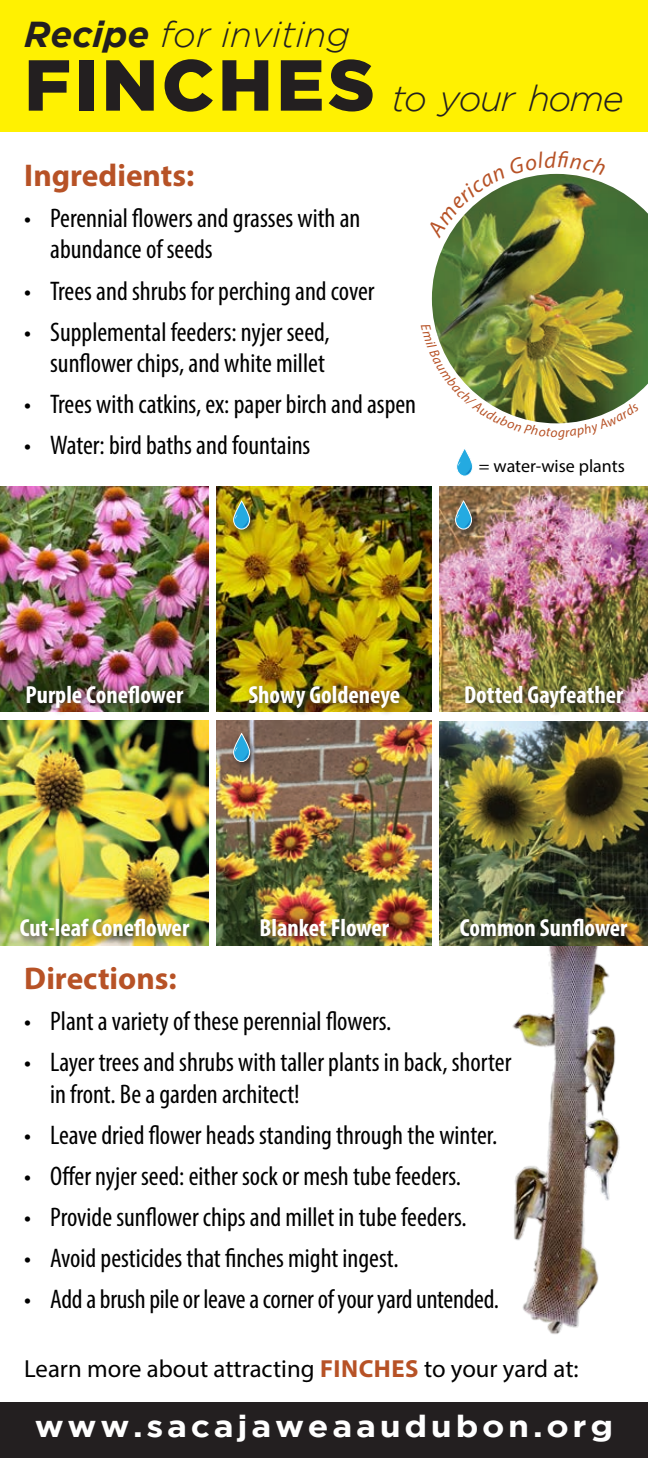
<style>
.page{position:relative;width:648px;height:1458px;background:#fff}
.page>*{position:absolute;margin:0;border:0;box-sizing:border-box;transform-origin:0 0}
.t1{font:italic 300 36px "Gotham";color:#231f20}
.t2{font:italic 300 36px "Gotham";letter-spacing:-.04em;color:#231f20}
.subhead{font:700 31.5px "Myriad Pro";color:#b75226}
.t3{font:700 30.38px "Gotham";letter-spacing:.11em;color:#fff;scale:1.11 1}
.t4{font:condensed 27px/31.1px "Myriad Pro";color:#000}
.flower_name{font:700 condensed 24.75px "Myriad Pro";color:#fff}
.text{font:24.75px "Myriad Pro";color:#000}
.text-2{font:18px "Myriad Pro";color:#000}
.s1{font-weight:700}
.s2{font-weight:900;font-style:normal;font-size:72px}
.s3{font-weight:700;color:#b75226}
</style>
<div class="page">
<img style="left:432px;top:184px;width:216px;height:208px">
<img style="left:216px;top:721px;width:216px;height:225px">
<img style="left:440px;top:721px;width:208px;height:225px">
<img style="left:0;top:721px;width:209px;height:225px">
<img style="left:440px;top:487px;width:208px;height:225px">
<img style="left:0;top:487px;width:209px;height:225px">
<img style="left:216px;top:487px;width:216px;height:225px">
<img style="left:512px;top:947px;width:108px;height:387px">
<div style="left:24px;top:682px;width:170px;height:35px;background:#231f20;opacity:.75"></div>
<div style="left:246px;top:682px;width:164px;height:35px;background:#231f20;opacity:.75"></div>
<div style="left:462px;top:682px;width:171px;height:35px;background:#231f20;opacity:.75"></div>
<div style="left:17px;top:916px;width:182px;height:30px;background:#231f20;opacity:.75"></div>
<div style="left:258px;top:916px;width:141px;height:30px;background:#231f20;opacity:.75"></div>
<div style="left:458px;top:916px;width:179px;height:30px;background:#231f20;opacity:.75"></div>
<div style="left:0;top:0;width:648px;height:132px;background:#fff101"></div>
<div style="left:0;top:1402px;width:648px;height:56px;background:#231f20"></div>
<div style="left:230px;top:498px;width:29px;height:41px;background:#231f20;opacity:.75"></div>
<svg style="left:233px;top:501px;width:17px;height:28px"></svg>
<div style="left:452px;top:498px;width:29px;height:41px;background:#231f20;opacity:.75"></div>
<svg style="left:455px;top:501px;width:17px;height:28px"></svg>
<div style="left:230px;top:731px;width:29px;height:40px;background:#231f20;opacity:.75"></div>
<svg style="left:233px;top:734px;width:17px;height:28px"></svg>
<svg style="left:456px;top:449px;width:17px;height:27px"></svg>
<img style="left:432px;top:173px;width:175px;height:65px">
<img style="left:432px;top:324px;width:207px;height:100px">
<p class="t1" style="left:24px;top:14px;width:327px"><span class="s1">Recipe</span> for inviting</p>
<p class="t2" style="left:24px;top:78px;width:601px"><span class="s2">FINCHES</span> to your home</p>
<p class="subhead" style="left:24px;top:155px;width:172px">Ingredients:</p>
<p class="t4" style="left:50px;top:203px;width:312px;text-indent:-26px">• Perennial flowers and grasses with an abundance of seeds</p>
<p class="t4" style="left:24px;top:275px;width:352px">• Trees and shrubs for perching and cover</p>
<p class="t4" style="left:24px;top:316px;width:307px;text-align:right">• Supplemental feeders: nyjer seed, sunflower chips, and white millet</p>
<p class="t4" style="left:24px;top:388px;width:393px">• Trees with catkins, ex: paper birch and aspen</p>
<p class="t4" style="left:24px;top:429px;width:288px">• Water: bird baths and fountains</p>
<p class="text-2" style="left:479px;top:455px;width:148px">= water-wise plants</p>
<p class="flower_name" style="left:26px;top:679px;width:159px">Purple Coneflower</p>
<p class="flower_name" style="left:248px;top:679px;width:153px">Showy Goldeneye</p>
<p class="flower_name" style="left:464px;top:679px;width:161px">Dotted Gayfeather</p>
<p class="flower_name" style="left:20px;top:913px;width:171px">Cut-leaf Coneflower</p>
<p class="flower_name" style="left:260px;top:913px;width:131px">Blanket Flower</p>
<p class="flower_name" style="left:460px;top:913px;width:169px">Common Sunflower</p>
<p class="subhead" style="left:24px;top:958px;width:154px">Directions:</p>
<p class="t4" style="left:24px;top:1006px;width:369px">• Plant a variety of these perennial flowers.</p>
<p class="t4" style="left:50px;top:1047px;width:463px;text-indent:-26px">• Layer trees and shrubs with taller plants in back, shorter in front. Be a garden architect!</p>
<p class="t4" style="left:24px;top:1119px;width:475px">• Leave dried flower heads standing through the winter.</p>
<p class="t4" style="left:24px;top:1160px;width:438px">• Offer nyjer seed: either sock or mesh tube feeders.</p>
<p class="t4" style="left:24px;top:1201px;width:444px">• Provide sunflower chips and millet in tube feeders.</p>
<p class="t4" style="left:24px;top:1242px;width:376px">• Avoid pesticides that finches might ingest.</p>
<p class="t4" style="left:24px;top:1284px;width:476px">• Addabrush pileor leaveacornerofyouryarduntended.</p>
<p class="text" style="left:24px;top:1354px;width:556px">Learn more about attracting <span class="s3">FINCHES</span> to your yard at:</p>
<p class="t3" style="left:35px;top:1409px;width:522px">www.sacajaweaaudubon.org</p>
</div>
